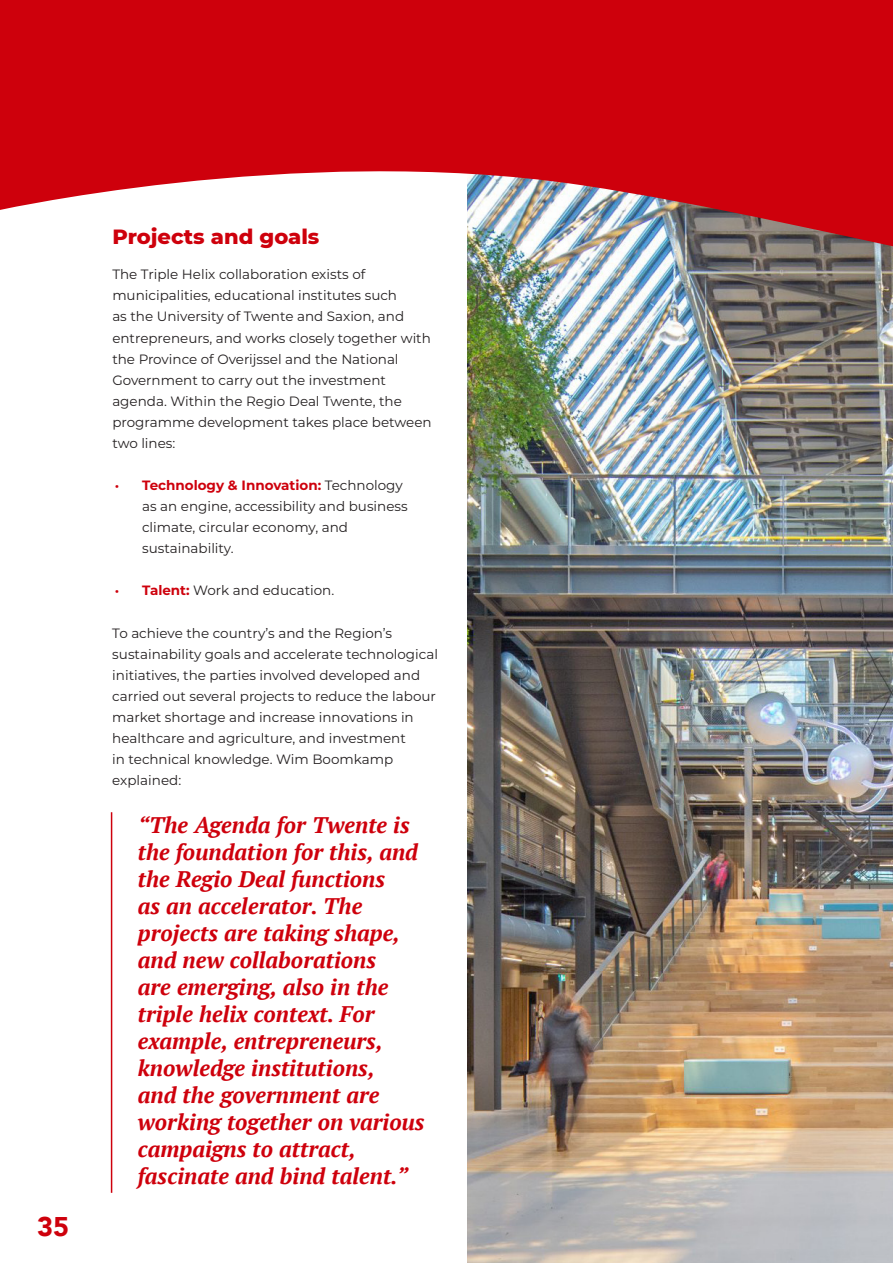
<style>
.page{position:relative;width:893px;height:1263px;background:#fff}
.page>*{position:absolute;margin:0;border:0;box-sizing:border-box;transform-origin:0 0}
.t1{font:900 27px "Avenir";color:#ce000c}
.Intro_kicker{font:italic 700 22.5px/27px "PT Serif";color:#ce000c}
.Body_Text_Subtitle{font:800 21px "Montserrat";color:#ce000c}
.Body_text{font:13.5px/21px "Montserrat";color:#231f20}
.s1{font-family:"Myriad Pro";color:#ce000c}
.s2{font-weight:700;color:#ce000c}
</style>
<div class="page">
<img style="left:468px;top:319px;width:425px;height:944px">
<svg style="left:0;top:0;width:893px;height:319px;fill:#ce000c"></svg>
<hr style="left:111px;top:812px;width:1px;height:381px;background:#ce000c">
<p class="t1" style="left:37px;top:1203px;width:33px">35</p>
<p class="Body_Text_Subtitle" style="left:112px;top:221px;width:209px">Projects and goals</p>
<p class="Body_text" style="left:112px;top:264px;width:321px">The Triple Helix collaboration exists of municipalities, educational institutes such<br>as the University of Twente and Saxion, and entrepreneurs, and works closely together with the Province of Overijssel and the National Government to carry out the investment agenda. Within the Regio Deal Twente, the programme development takes place between two lines:</p>
<p class="Body_text" style="left:142px;top:474px;width:267px;text-indent:-27px"><span class="s1">•</span> <span class="s2">Technology &amp; Innovation:</span> Technology as an engine, accessibility and business climate, circular economy, and sustainability.</p>
<p class="Body_text" style="left:115px;top:579px;width:221px"><span class="s1">•</span> <span class="s2">Talent:</span> Work and education.</p>
<p class="Body_text" style="left:112px;top:622px;width:327px">To achieve the country’s and the Region’s sustainability goals and accelerate technological initiatives, the parties involved developed and carried out several projects to reduce the labour market shortage and increase innovations in healthcare and agriculture, and investment<br>in technical knowledge. Wim Boomkamp explained:</p>
<p class="Intro_kicker" style="left:138px;top:811px;width:288px">“The Agenda for Twente is the foundation for this, and the Regio Deal functions<br>as an accelerator. The projects are taking shape, and new collaborations<br>are emerging, also in the triple helix context. For example, entrepreneurs, knowledge institutions,<br>and the government are working together on various campaigns to attract, fascinate and bind talent.”</p>
</div>
